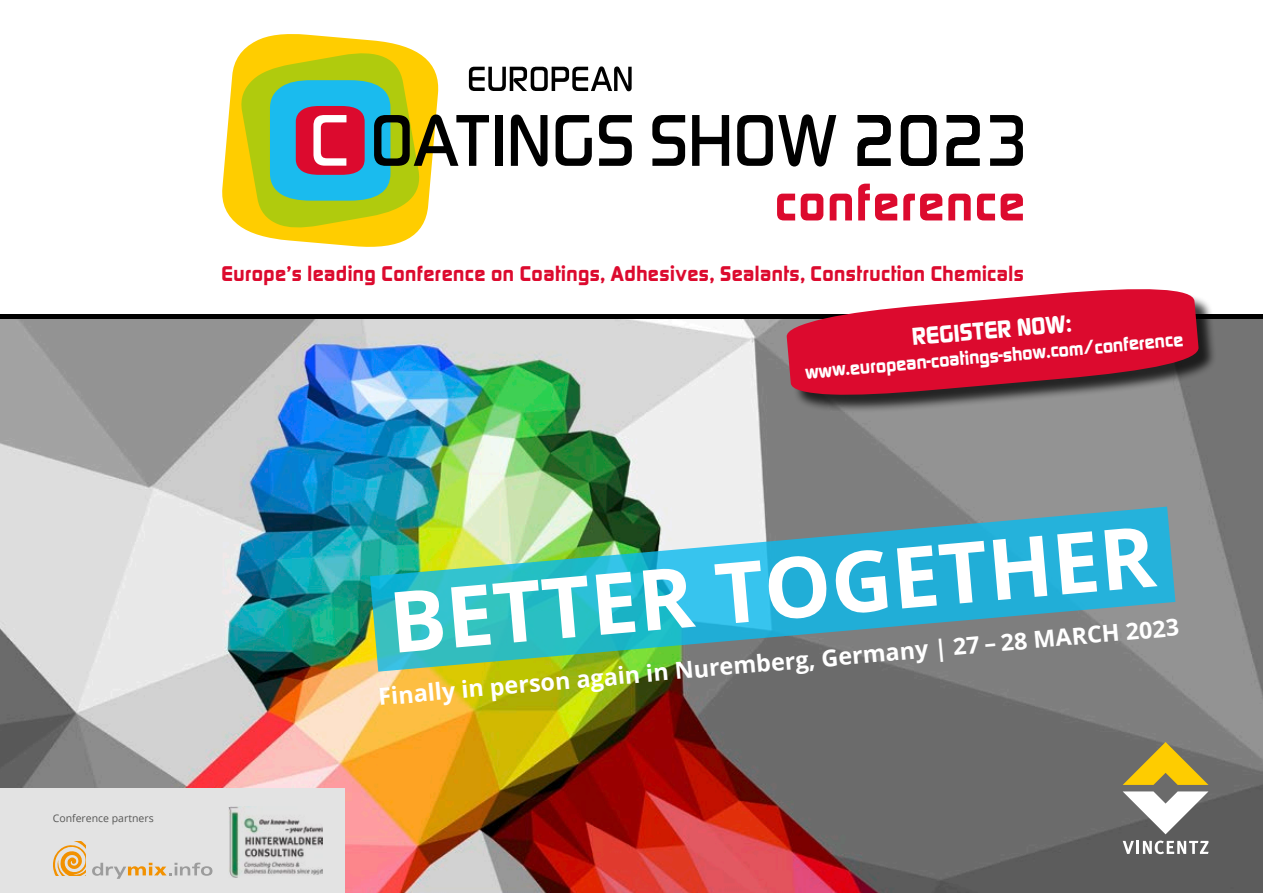
<style>
.page{position:relative;width:1263px;height:893px;background:#fff}
.page>*{position:absolute;margin:0;border:0;box-sizing:border-box;transform-origin:0 0}
.t1{font:700 84.45px "Open Sans";color:#fff}
.t2{font:700 25.5px "Digital Sans EF";color:#fff}
.t3{font:700 23.4px "Open Sans";color:#fff}
.t4{font:700 22.2px "Digital Sans EF";letter-spacing:.02em;color:#dc0a2e}
.t5{font:700 20.25px "Digital Sans EF";color:#fff}
.t6{font:10.5px "Open Sans";color:#575756}
</style>
<div class="page">
<img style="left:0;top:319px;width:1263px;height:574px">
<hr style="left:0;top:315px;width:1263px;height:4px;background:#000">
<svg style="left:222px;top:34px;width:199px;height:213px;fill:#ffcd00"></svg>
<svg style="left:777px;top:194px;width:18px;height:26px"></svg>
<svg style="left:801px;top:194px;width:22px;height:26px"></svg>
<svg style="left:830px;top:194px;width:22px;height:26px"></svg>
<svg style="left:858px;top:184px;width:39px;height:36px"></svg>
<svg style="left:903px;top:194px;width:39px;height:26px"></svg>
<svg style="left:948px;top:194px;width:23px;height:26px"></svg>
<svg style="left:977px;top:194px;width:46px;height:26px"></svg>
<svg style="left:240px;top:49px;width:392px;height:179px"></svg>
<svg style="left:652px;top:115px;width:33px;height:51px"></svg>
<svg style="left:692px;top:115px;width:37px;height:51px"></svg>
<svg style="left:737px;top:114px;width:99px;height:53px"></svg>
<svg style="left:858px;top:115px;width:32px;height:51px"></svg>
<svg style="left:901px;top:115px;width:35px;height:51px"></svg>
<svg style="left:946px;top:115px;width:34px;height:51px"></svg>
<svg style="left:990px;top:115px;width:33px;height:51px"></svg>
<div style="left:789px;top:291px;width:428px;height:122px;background:#000;opacity:.75"></div>
<svg style="left:786px;top:289px;width:413px;height:106px;background:#cc2e49"></svg>
<svg style="left:1123px;top:841px;width:85px;height:13px"></svg>
<svg style="left:1123px;top:791px;width:85px;height:43px"></svg>
<svg style="left:1123px;top:742px;width:85px;height:43px;background:#b0993b"></svg>
<svg style="left:370px;top:507px;width:805px;height:165px;background:#51acae"></svg>
<div style="left:0;top:789px;width:344px;height:104px;background:#e3e3e3"></div>
<svg style="left:53px;top:841px;width:33px;height:34px"></svg>
<svg style="left:92px;top:863px;width:120px;height:16px"></svg>
<img style="left:228px;top:806px;width:94px;height:71px">
<p class="t6" style="left:30px;top:808px;width:102px">Conference partners</p>
<p class="t6" style="left:53px;top:810px;width:102px">Conference partners</p>
<p class="t4" style="left:222px;top:260px;width:804px">Europe’s leading Conference on Coatings, Adhesives, Sealants, Construction Chemicals</p>
<p class="t2" style="left:911px;top:321px;width:161px;rotate:-5deg">Register Now:</p>
<p class="t5" style="left:804px;top:360px;width:381px;rotate:-5deg">www.european-coatings-show.com/conference</p>
<h1 class="t1" style="left:384px;top:563px;width:770px;rotate:-5deg">BETTER TOGETHER</h1>
<p class="t3" style="left:377px;top:680px;width:805px;rotate:-5deg">Finally in person again in Nuremberg, Germany | 27 – 28 MARCH 2023</p>
</div>
